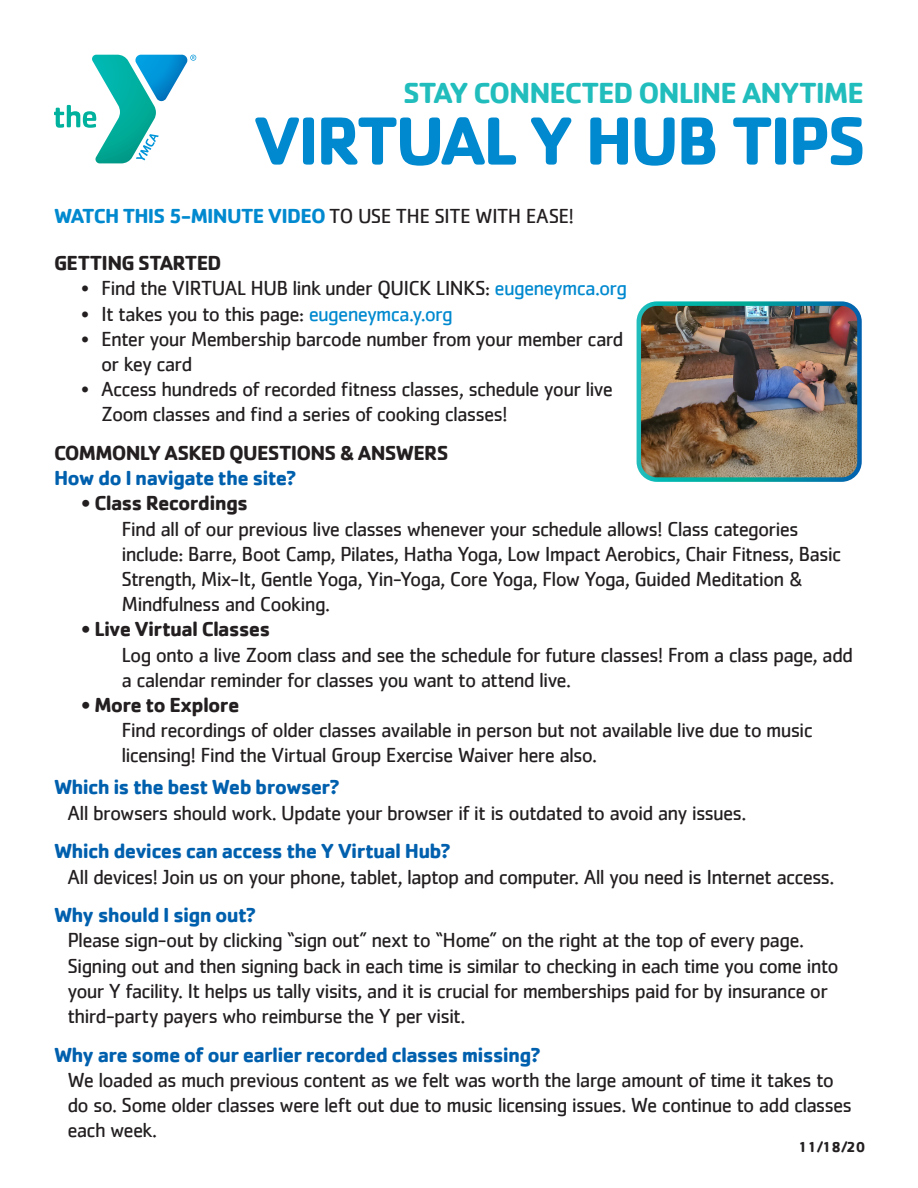
<style>
.page{position:relative;width:918px;height:1188px;background:#fff}
.page>*{position:absolute;margin:0;border:0;box-sizing:border-box;transform-origin:0 0}
.t1{font:700 70.5px "Cachet";letter-spacing:-.05em;color:#0089cf}
.t2{font:700 30px "Cachet";letter-spacing:-.035em;color:#21bdbd}
.t3{font:21px/25.2px "Cachet";letter-spacing:-.04em;color:#231f20}
.t4{font:700 21px "Cachet";letter-spacing:-.035em;color:#0160ae}
.t5{font:700 21px "Cachet";letter-spacing:-.035em;color:#231f20}
.t6{font:700 21px "Cachet";letter-spacing:-.035em;color:#0089cf}
.t7{font:700 15px "Cachet";color:#231f20}
.s1{font-weight:400;color:#231f20}
.s2{color:#0089cf}
</style>
<div class="page">
<svg style="left:54px;top:55px;width:142px;height:108px"></svg>
<img style="left:642px;top:306px;width:215px;height:171px">
<div style="left:637px;top:301px;width:225px;height:181px;border:4px solid #fff;border-radius:18px"></div>
<p class="t2" style="left:403px;top:74px;width:463px">STAY CONNECTED ONLINE ANYTIME</p>
<p class="t1" style="left:253px;top:95px;width:615px">VIRTUAL Y HUB TIPS</p>
<p class="t6" style="left:54px;top:203px;width:522px">WATCH THIS 5-MINUTE VIDEO <span class="s1">TO USE THE SITE WITH EASE!</span></p>
<p class="t5" style="left:54px;top:249px;width:169px">GETTING STARTED</p>
<p class="t3" style="left:81px;top:275px;width:548px">• Find the VIRTUAL HUB link under QUICK LINKS: <span class="s2">eugeneymca.org</span></p>
<p class="t3" style="left:81px;top:301px;width:373px">• It takes you to this page: <span class="s2">eugeneymca.y.org</span></p>
<p class="t3" style="left:101px;top:326px;width:524px;text-indent:-20px">• Enter your Membership barcode number from your member card or key card</p>
<p class="t3" style="left:101px;top:376px;width:513px;text-indent:-20px">• Access hundreds of recorded fitness classes, schedule your live<br>Zoom classes and find a series of cooking classes!</p>
<p class="t5" style="left:54px;top:439px;width:396px">COMMONLY ASKED QUESTIONS &amp; ANSWERS</p>
<p class="t4" style="left:54px;top:465px;width:244px">How do I navigate the site?</p>
<p class="t5" style="left:81px;top:490px;width:169px">• Class Recordings</p>
<p class="t3" style="left:122px;top:516px;width:721px">Find all of our previous live classes whenever your schedule allows! Class categories include: Barre, Boot Camp, Pilates, Hatha Yoga, Low Impact Aerobics, Chair Fitness, Basic Strength, Mix-It, Gentle Yoga, Yin-Yoga, Core Yoga, Flow Yoga, Guided Meditation &amp; Mindfulness and Cooking.</p>
<p class="t5" style="left:81px;top:616px;width:191px">• Live Virtual Classes</p>
<p class="t3" style="left:122px;top:642px;width:733px">Log onto a live Zoom class and see the schedule for future classes! From a class page, add a calendar reminder for classes you want to attend live.</p>
<p class="t5" style="left:81px;top:691px;width:160px">• More to Explore</p>
<p class="t3" style="left:122px;top:717px;width:693px">Find recordings of older classes available in person but not available live due to music licensing! Find the Virtual Group Exercise Waiver here also.</p>
<p class="t4" style="left:54px;top:774px;width:287px">Which is the best Web browser?</p>
<p class="t3" style="left:68px;top:800px;width:681px">All browsers should work. Update your browser if it is outdated to avoid any issues.</p>
<p class="t4" style="left:54px;top:838px;width:398px">Which devices can access the Y Virtual Hub?</p>
<p class="t3" style="left:68px;top:863px;width:768px">All devices! Join us on your phone, tablet, laptop and computer. All you need is Internet access.</p>
<p class="t4" style="left:54px;top:902px;width:204px">Why should I sign out?</p>
<p class="t3" style="left:68px;top:927px;width:773px">Please sign-out by clicking “sign out” next to “Home” on the right at the top of every page.<br>Signing out and then signing back in each time is similar to checking in each time you come into your Y facility. It helps us tally visits, and it is crucial for memberships paid for by insurance or third-party payers who reimburse the Y per visit.</p>
<p class="t4" style="left:54px;top:1041px;width:488px">Why are some of our earlier recorded classes missing?</p>
<p class="t3" style="left:68px;top:1067px;width:786px">We loaded as much previous content as we felt was worth the large amount of time it takes to do so. Some older classes were left out due to music licensing issues. We continue to add classes each week.</p>
<p class="t7" style="left:798px;top:1137px;width:69px">11/18/20</p>
</div>
